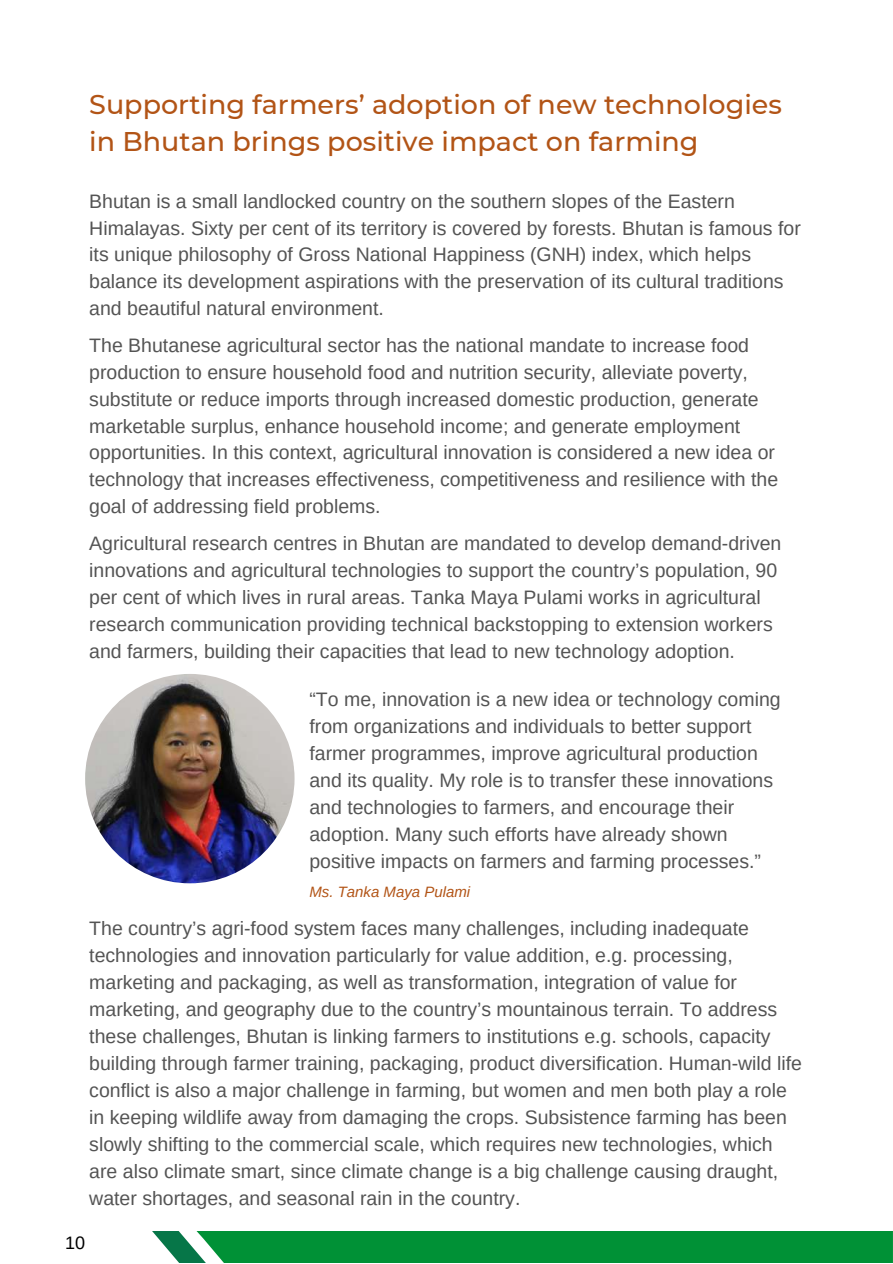
<style>
.page{position:relative;width:893px;height:1264px;background:#fff}
.page>*{position:absolute;margin:0;border:0;box-sizing:border-box;transform-origin:0 0}
.t1{font:500 27px/37px "Montserrat";color:#b25416}
.t2{font:19.5px/27px "Arimo";color:#545454}
.t3{font:18px "Arimo";color:#000}
.t4{font:italic 15px "Arimo";color:#b25416}
</style>
<div class="page">
<svg style="left:152px;top:1231px;width:740px;height:31px"></svg>
<img style="left:85px;top:674px;width:209px;height:209px;border-radius:50%">
<h1 class="t1" style="left:89px;top:85px;width:694px">Supporting farmers’ adoption of new technologies in Bhutan brings positive impact on farming</h1>
<p class="t2" style="left:89px;top:187px;width:713px">Bhutan is a small landlocked country on the southern slopes of the Eastern Himalayas. Sixty per cent of its territory is covered by forests. Bhutan is famous for its unique philosophy of Gross National Happiness (GNH) index, which helps balance its development aspirations with the preservation of its cultural traditions and beautiful natural environment.</p>
<p class="t2" style="left:89px;top:332px;width:690px">The Bhutanese agricultural sector has the national mandate to increase food production to ensure household food and nutrition security, alleviate poverty, substitute or reduce imports through increased domestic production, generate marketable surplus, enhance household income; and generate employment opportunities. In this context, agricultural innovation is considered a new idea or technology that increases effectiveness, competitiveness and resilience with the goal of addressing field problems.</p>
<p class="t2" style="left:89px;top:530px;width:693px">Agricultural research centres in Bhutan are mandated to develop demand-driven innovations and agricultural technologies to support the country’s population, 90 per cent of which lives in rural areas. Tanka Maya Pulami works in agricultural research communication providing technical backstopping to extension workers and farmers, building their capacities that lead to new technology adoption.</p>
<p class="t2" style="left:309px;top:686px;width:472px">“To me, innovation is a new idea or technology coming from organizations and individuals to better support farmer programmes, improve agricultural production and its quality. My role is to transfer these innovations and technologies to farmers, and encourage their adoption. Many such efforts have already shown positive impacts on farmers and farming processes.”</p>
<p class="t4" style="left:309px;top:883px;width:162px">Ms. Tanka Maya Pulami</p>
<p class="t2" style="left:89px;top:914px;width:714px">The country’s agri-food system faces many challenges, including inadequate technologies and innovation particularly for value addition, e.g. processing, marketing and packaging, as well as transformation, integration of value for marketing, and geography due to the country’s mountainous terrain. To address these challenges, Bhutan is linking farmers to institutions e.g. schools, capacity building through farmer training, packaging, product diversification. Human-wild life conflict is also a major challenge in farming, but women and men both play a role in keeping wildlife away from damaging the crops. Subsistence farming has been slowly shifting to the commercial scale, which requires new technologies, which are also climate smart, since climate change is a big challenge causing draught, water shortages, and seasonal rain in the country.</p>
<p class="t3" style="left:65px;top:1233px;width:21px">10</p>
</div>
